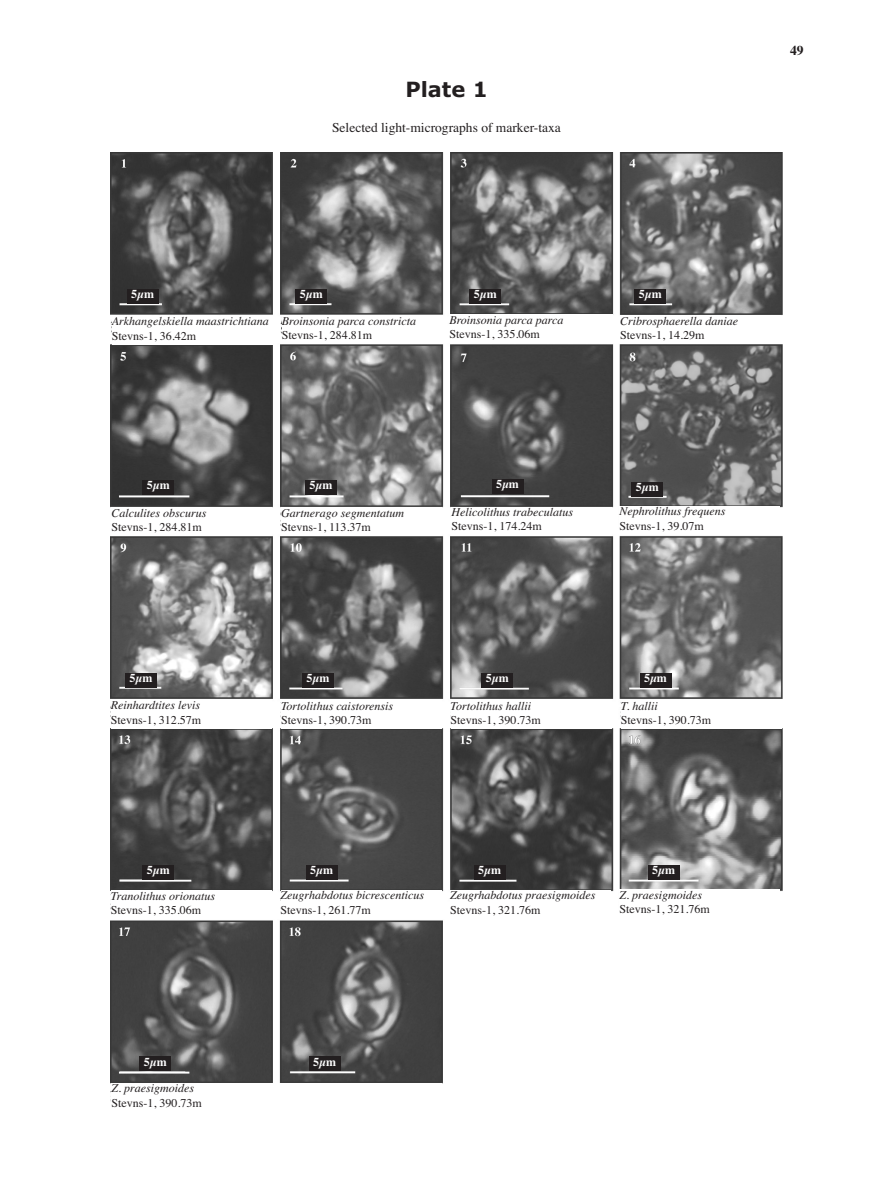
<style>
.page{position:relative;width:893px;height:1187px;background:#fff}
.page>*{position:absolute;margin:0;border:0;box-sizing:border-box;transform-origin:0 0}
.t1{font:700 21px "Verdana";color:#231f20}
.t2{font:13.5px "Times";color:#231f20}
.t3{font:700 13.5px "Times";color:#231f20}
.t4{font:italic 12px "Times";color:#231f20}
.t5{font:12px "Times";color:#231f20}
.t6{font:700 12px "Times";color:#fff}
</style>
<div class="page">
<img style="left:111px;top:152px;width:671px;height:932px">
<div style="left:112px;top:316px;width:160px;height:28px;background:#fff"></div>
<div style="left:282px;top:315px;width:161px;height:29px;background:#fff"></div>
<div style="left:449px;top:315px;width:164px;height:28px;background:#fff"></div>
<div style="left:620px;top:315px;width:161px;height:29px;background:#fff"></div>
<div style="left:112px;top:507px;width:160px;height:29px;background:#fff"></div>
<div style="left:281px;top:507px;width:161px;height:29px;background:#fff"></div>
<div style="left:452px;top:507px;width:160px;height:28px;background:#fff"></div>
<div style="left:619px;top:506px;width:161px;height:28px;background:#fff"></div>
<div style="left:111px;top:700px;width:161px;height:28px;background:#fff"></div>
<div style="left:621px;top:700px;width:161px;height:29px;background:#fff"></div>
<div style="left:451px;top:700px;width:160px;height:29px;background:#fff"></div>
<div style="left:281px;top:700px;width:161px;height:29px;background:#fff"></div>
<div style="left:619px;top:889px;width:161px;height:29px;background:#fff"></div>
<div style="left:450px;top:890px;width:161px;height:28px;background:#fff"></div>
<div style="left:281px;top:890px;width:160px;height:28px;background:#fff"></div>
<div style="left:111px;top:890px;width:161px;height:28px;background:#fff"></div>
<div style="left:112px;top:1083px;width:330px;height:28px;background:#fff"></div>
<div style="left:127px;top:289px;width:31px;height:14px;background:#231f20"></div>
<div style="left:296px;top:289px;width:31px;height:14px;background:#231f20"></div>
<div style="left:470px;top:289px;width:31px;height:14px;background:#231f20"></div>
<div style="left:635px;top:289px;width:31px;height:14px;background:#231f20"></div>
<div style="left:143px;top:480px;width:31px;height:14px;background:#231f20"></div>
<div style="left:305px;top:480px;width:31px;height:14px;background:#231f20"></div>
<div style="left:492px;top:479px;width:31px;height:14px;background:#231f20"></div>
<div style="left:632px;top:482px;width:31px;height:14px;background:#231f20"></div>
<div style="left:640px;top:673px;width:31px;height:14px;background:#231f20"></div>
<div style="left:482px;top:673px;width:31px;height:14px;background:#231f20"></div>
<div style="left:302px;top:673px;width:31px;height:14px;background:#231f20"></div>
<div style="left:125px;top:673px;width:31px;height:14px;background:#231f20"></div>
<div style="left:648px;top:865px;width:31px;height:14px;background:#231f20"></div>
<div style="left:474px;top:865px;width:31px;height:14px;background:#231f20"></div>
<div style="left:143px;top:865px;width:31px;height:14px;background:#231f20"></div>
<div style="left:306px;top:865px;width:31px;height:14px;background:#231f20"></div>
<div style="left:309px;top:1056px;width:31px;height:14px;background:#231f20"></div>
<div style="left:140px;top:1056px;width:31px;height:14px;background:#231f20"></div>
<h1 class="t1" style="left:405px;top:81px;width:84px">Plate 1</h1>
<p class="t2" style="left:332px;top:123px;width:230px">Selected light-micrographs of marker-taxa</p>
<p class="t3" style="left:790px;top:46px;width:15px">49</p>
<p class="t6" style="left:131px;top:290px;width:24px">5μm</p>
<p class="t6" style="left:300px;top:290px;width:24px">5μm</p>
<p class="t6" style="left:474px;top:290px;width:24px">5μm</p>
<p class="t6" style="left:639px;top:290px;width:24px">5μm</p>
<p class="t4" style="left:112px;top:317px;width:158px">Arkhangelskiella maastrichtiana</p>
<p class="t5" style="left:112px;top:331px;width:86px">Stevns-1, 36.42m</p>
<p class="t4" style="left:282px;top:316px;width:136px">Broinsonia parca constricta</p>
<p class="t5" style="left:282px;top:331px;width:92px">Stevns-1, 284.81m</p>
<p class="t4" style="left:449px;top:315px;width:116px">Broinsonia parca parca</p>
<p class="t5" style="left:449px;top:330px;width:92px">Stevns-1, 335.06m</p>
<p class="t4" style="left:620px;top:316px;width:120px">Cribrosphaerella daniae</p>
<p class="t5" style="left:620px;top:331px;width:86px">Stevns-1, 14.29m</p>
<p class="t6" style="left:147px;top:481px;width:24px">5μm</p>
<p class="t6" style="left:310px;top:481px;width:24px">5μm</p>
<p class="t6" style="left:496px;top:480px;width:24px">5μm</p>
<p class="t6" style="left:636px;top:483px;width:24px">5μm</p>
<p class="t4" style="left:112px;top:508px;width:97px">Calculites obscurus</p>
<p class="t5" style="left:112px;top:523px;width:92px">Stevns-1, 284.81m</p>
<p class="t4" style="left:281px;top:508px;width:124px">Gartnerago segmentatum</p>
<p class="t5" style="left:281px;top:523px;width:91px">Stevns-1, 113.37m</p>
<p class="t4" style="left:452px;top:508px;width:123px">Helicolithus trabeculatus</p>
<p class="t5" style="left:452px;top:522px;width:92px">Stevns-1, 174.24m</p>
<p class="t4" style="left:619px;top:507px;width:108px">Nephrolithus frequens</p>
<p class="t5" style="left:619px;top:521px;width:86px">Stevns-1, 39.07m</p>
<p class="t6" style="left:130px;top:674px;width:24px">5μm</p>
<p class="t6" style="left:307px;top:674px;width:24px">5μm</p>
<p class="t6" style="left:486px;top:674px;width:24px">5μm</p>
<p class="t6" style="left:644px;top:674px;width:24px">5μm</p>
<p class="t4" style="left:111px;top:701px;width:91px">Reinhardtites levis</p>
<p class="t5" style="left:111px;top:715px;width:92px">Stevns-1, 312.57m</p>
<p class="t4" style="left:281px;top:701px;width:114px">Tortolithus caistorensis</p>
<p class="t5" style="left:281px;top:715px;width:92px">Stevns-1, 390.73m</p>
<p class="t4" style="left:451px;top:701px;width:82px">Tortolithus hallii</p>
<p class="t5" style="left:451px;top:715px;width:92px">Stevns-1, 390.73m</p>
<p class="t4" style="left:621px;top:701px;width:39px">T. hallii</p>
<p class="t5" style="left:621px;top:716px;width:92px">Stevns-1, 390.73m</p>
<p class="t6" style="left:147px;top:866px;width:24px">5μm</p>
<p class="t6" style="left:310px;top:866px;width:24px">5μm</p>
<p class="t6" style="left:478px;top:866px;width:24px">5μm</p>
<p class="t6" style="left:652px;top:866px;width:24px">5μm</p>
<p class="t4" style="left:111px;top:891px;width:106px">Tranolithus orionatus</p>
<p class="t5" style="left:111px;top:905px;width:92px">Stevns-1, 335.06m</p>
<p class="t4" style="left:281px;top:891px;width:145px">Zeugrhabdotus bicrescenticus</p>
<p class="t5" style="left:281px;top:905px;width:92px">Stevns-1, 261.77m</p>
<p class="t4" style="left:450px;top:891px;width:147px">Zeugrhabdotus praesigmoides</p>
<p class="t5" style="left:450px;top:905px;width:92px">Stevns-1, 321.76m</p>
<p class="t4" style="left:619px;top:890px;width:84px">Z. praesigmoides</p>
<p class="t5" style="left:619px;top:904px;width:92px">Stevns-1, 321.76m</p>
<p class="t6" style="left:144px;top:1057px;width:24px">5μm</p>
<p class="t6" style="left:313px;top:1057px;width:24px">5μm</p>
<p class="t4" style="left:112px;top:1084px;width:84px">Z. praesigmoides</p>
<p class="t5" style="left:112px;top:1098px;width:92px">Stevns-1, 390.73m</p>
</div>
